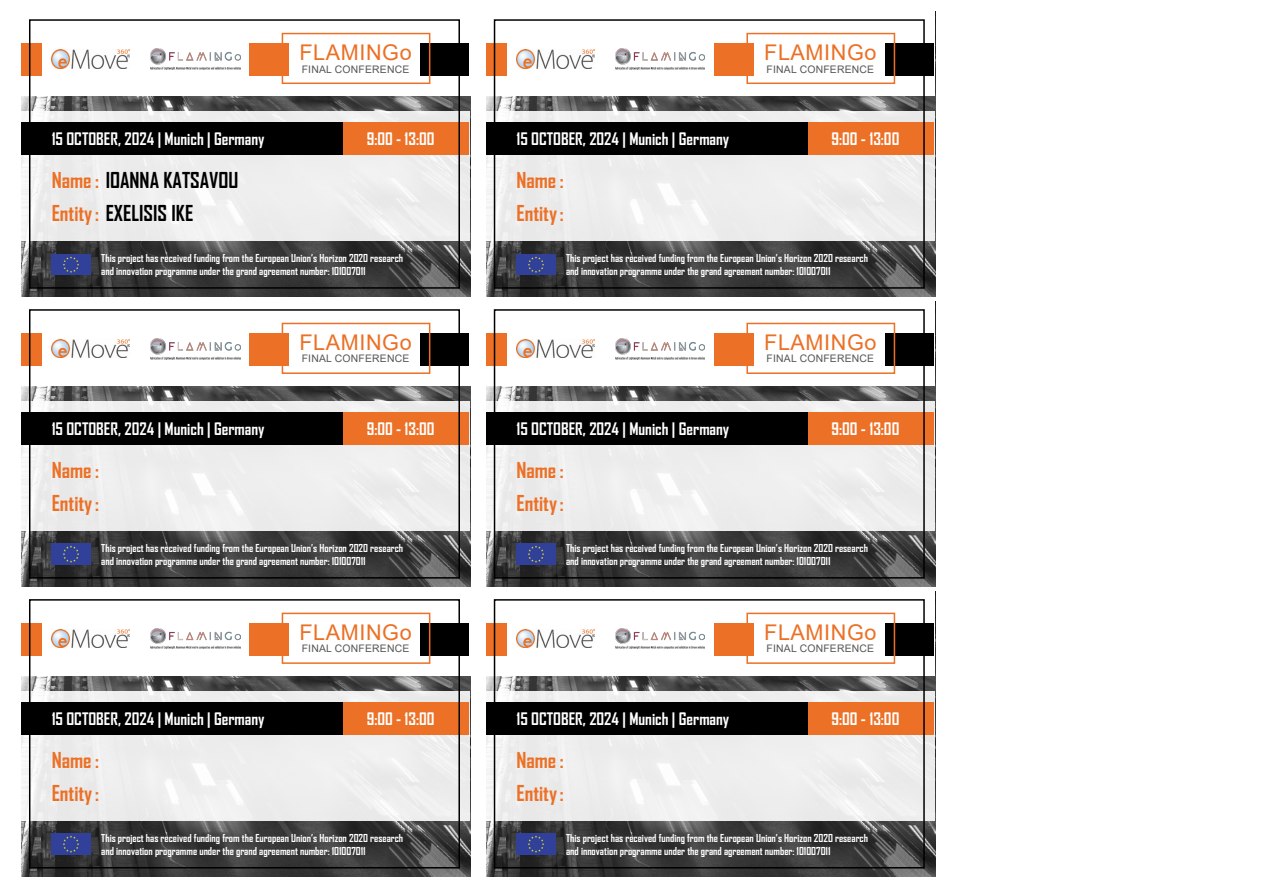
<style>
.page{position:relative;width:1263px;height:893px;background:#fff}
.page>*{position:absolute;margin:0;border:0;box-sizing:border-box;transform-origin:0 0}
.t1{font:21.6px "Arial";letter-spacing:.03em;color:#ec7025}
.t2{font:700 21px/33px "Agency FB";color:#ec7025}
.t3{font:700 21px/33px "Agency FB";color:#000}
.t4{font:700 16.5px "Agency FB";color:#fff}
.t5{font:700 10.5px/12.6px "Agency FB";color:#fff}
.t6{font:10.35px "Arial";letter-spacing:.02em;color:#565655}
.s1{color:#ec7025}
</style>
<div class="page">
<img style="left:21px;top:96px;width:449px;height:201px">
<div style="left:21px;top:111px;width:449px;height:129px;background:#eee"></div>
<div style="left:21px;top:123px;width:335px;height:32px;background:#000"></div>
<div style="left:21px;top:43px;width:21px;height:32px;background:#ec7025"></div>
<img style="left:52px;top:49px;width:78px;height:19px">
<img style="left:151px;top:48px;width:89px;height:21px">
<div style="left:420px;top:43px;width:49px;height:32px;background:#000"></div>
<div style="left:282px;top:33px;width:148px;height:51px;border:2px solid #ec7025"></div>
<img style="left:52px;top:254px;width:39px;height:21px">
<div style="left:249px;top:43px;width:39px;height:32px;background:#ec7025"></div>
<div style="left:344px;top:123px;width:125px;height:32px;background:#ec7025"></div>
<div style="left:29px;top:19px;width:431px;height:270px;border:2px solid #000"></div>
<img style="left:21px;top:386px;width:449px;height:200px">
<div style="left:21px;top:401px;width:449px;height:129px;background:#eee"></div>
<div style="left:21px;top:413px;width:335px;height:32px;background:#000"></div>
<div style="left:21px;top:333px;width:21px;height:32px;background:#ec7025"></div>
<img style="left:52px;top:339px;width:78px;height:19px">
<img style="left:151px;top:338px;width:89px;height:21px">
<div style="left:420px;top:333px;width:49px;height:32px;background:#000"></div>
<div style="left:282px;top:323px;width:148px;height:51px;border:2px solid #ec7025"></div>
<img style="left:52px;top:544px;width:39px;height:21px">
<div style="left:249px;top:333px;width:39px;height:32px;background:#ec7025"></div>
<div style="left:344px;top:413px;width:125px;height:32px;background:#ec7025"></div>
<div style="left:29px;top:309px;width:431px;height:270px;border:2px solid #000"></div>
<img style="left:21px;top:676px;width:449px;height:200px">
<div style="left:21px;top:691px;width:449px;height:129px;background:#eee"></div>
<div style="left:21px;top:703px;width:335px;height:32px;background:#000"></div>
<div style="left:21px;top:623px;width:21px;height:32px;background:#ec7025"></div>
<img style="left:52px;top:629px;width:78px;height:19px">
<img style="left:151px;top:628px;width:89px;height:21px">
<div style="left:420px;top:623px;width:49px;height:32px;background:#000"></div>
<div style="left:282px;top:613px;width:148px;height:51px;border:2px solid #ec7025"></div>
<img style="left:52px;top:834px;width:39px;height:20px">
<div style="left:249px;top:623px;width:39px;height:32px;background:#ec7025"></div>
<div style="left:344px;top:703px;width:125px;height:32px;background:#ec7025"></div>
<div style="left:29px;top:599px;width:431px;height:269px;border:2px solid #000"></div>
<img style="left:486px;top:96px;width:449px;height:201px">
<div style="left:486px;top:111px;width:449px;height:129px;background:#ededed"></div>
<div style="left:486px;top:123px;width:334px;height:32px;background:#000"></div>
<div style="left:486px;top:43px;width:20px;height:32px;background:#ec7025"></div>
<img style="left:516px;top:49px;width:78px;height:19px">
<img style="left:616px;top:48px;width:89px;height:21px">
<div style="left:885px;top:43px;width:48px;height:32px;background:#000"></div>
<div style="left:746px;top:33px;width:149px;height:51px;border:2px solid #ec7025"></div>
<img style="left:516px;top:254px;width:40px;height:21px">
<div style="left:714px;top:43px;width:39px;height:32px;background:#ec7025"></div>
<div style="left:808px;top:123px;width:125px;height:32px;background:#ec7025"></div>
<div style="left:494px;top:19px;width:431px;height:270px;border:2px solid #000"></div>
<img style="left:486px;top:386px;width:449px;height:200px">
<div style="left:486px;top:401px;width:449px;height:129px;background:#ededed"></div>
<div style="left:486px;top:413px;width:334px;height:32px;background:#000"></div>
<div style="left:486px;top:333px;width:20px;height:32px;background:#ec7025"></div>
<img style="left:516px;top:339px;width:78px;height:19px">
<img style="left:616px;top:338px;width:89px;height:21px">
<div style="left:885px;top:333px;width:48px;height:32px;background:#000"></div>
<div style="left:746px;top:323px;width:149px;height:51px;border:2px solid #ec7025"></div>
<img style="left:516px;top:544px;width:40px;height:21px">
<div style="left:714px;top:333px;width:39px;height:32px;background:#ec7025"></div>
<div style="left:808px;top:413px;width:125px;height:32px;background:#ec7025"></div>
<div style="left:494px;top:309px;width:431px;height:270px;border:2px solid #000"></div>
<img style="left:486px;top:676px;width:449px;height:200px">
<div style="left:486px;top:691px;width:449px;height:129px;background:#ededed"></div>
<div style="left:486px;top:703px;width:334px;height:32px;background:#000"></div>
<div style="left:486px;top:623px;width:20px;height:32px;background:#ec7025"></div>
<img style="left:516px;top:629px;width:78px;height:19px">
<img style="left:616px;top:628px;width:89px;height:21px">
<div style="left:885px;top:623px;width:48px;height:32px;background:#000"></div>
<div style="left:746px;top:613px;width:149px;height:51px;border:2px solid #ec7025"></div>
<img style="left:516px;top:834px;width:40px;height:20px">
<div style="left:714px;top:623px;width:39px;height:32px;background:#ec7025"></div>
<div style="left:808px;top:703px;width:125px;height:32px;background:#ec7025"></div>
<div style="left:494px;top:599px;width:431px;height:269px;border:2px solid #000"></div>
<h1 class="t1" style="left:299px;top:38px;width:114px">FLAMINGo</h1>
<p class="t6" style="left:302px;top:62px;width:109px">FINAL CONFERENCE</p>
<h1 class="t1" style="left:764px;top:38px;width:114px">FLAMINGo</h1>
<p class="t6" style="left:766px;top:62px;width:109px">FINAL CONFERENCE</p>
<h3 class="t4" style="left:52px;top:128px;width:214px">15 OCTOBER, 2024 | Munich | Germany</h3>
<h2 class="t3" style="left:52px;top:163px;width:188px"><span class="s1">Name :</span> IOANNA KATSAVOU<br><span class="s1">Entity:</span> EXELISIS IKE</h2>
<p class="t5" style="left:101px;top:252px;width:303px">This project has received funding from the European Union’s Horizon 2020 research and innovation programme under the grand agreement number: 101007011</p>
<h3 class="t4" style="left:367px;top:128px;width:69px">9:00 - 13:00</h3>
<h3 class="t4" style="left:516px;top:128px;width:214px">15 OCTOBER, 2024 | Munich | Germany</h3>
<h2 class="t2" style="left:516px;top:163px;width:49px">Name :<br>Entity:</h2>
<p class="t5" style="left:566px;top:252px;width:303px">This project has received funding from the European Union’s Horizon 2020 research and innovation programme under the grand agreement number: 101007011</p>
<h3 class="t4" style="left:831px;top:128px;width:69px">9:00 - 13:00</h3>
<h1 class="t1" style="left:299px;top:327px;width:114px">FLAMINGo</h1>
<p class="t6" style="left:302px;top:352px;width:109px">FINAL CONFERENCE</p>
<h1 class="t1" style="left:764px;top:327px;width:114px">FLAMINGo</h1>
<p class="t6" style="left:766px;top:352px;width:109px">FINAL CONFERENCE</p>
<h3 class="t4" style="left:52px;top:418px;width:214px">15 OCTOBER, 2024 | Munich | Germany</h3>
<h2 class="t2" style="left:52px;top:453px;width:49px">Name :<br>Entity:</h2>
<p class="t5" style="left:101px;top:541px;width:303px">This project has received funding from the European Union’s Horizon 2020 research and innovation programme under the grand agreement number: 101007011</p>
<h3 class="t4" style="left:367px;top:418px;width:69px">9:00 - 13:00</h3>
<h3 class="t4" style="left:516px;top:418px;width:214px">15 OCTOBER, 2024 | Munich | Germany</h3>
<h2 class="t2" style="left:516px;top:453px;width:49px">Name :<br>Entity:</h2>
<p class="t5" style="left:566px;top:541px;width:303px">This project has received funding from the European Union’s Horizon 2020 research and innovation programme under the grand agreement number: 101007011</p>
<h3 class="t4" style="left:831px;top:418px;width:69px">9:00 - 13:00</h3>
<h1 class="t1" style="left:299px;top:617px;width:114px">FLAMINGo</h1>
<p class="t6" style="left:302px;top:642px;width:109px">FINAL CONFERENCE</p>
<h1 class="t1" style="left:764px;top:617px;width:114px">FLAMINGo</h1>
<p class="t6" style="left:766px;top:642px;width:109px">FINAL CONFERENCE</p>
<h3 class="t4" style="left:52px;top:708px;width:214px">15 OCTOBER, 2024 | Munich | Germany</h3>
<h2 class="t2" style="left:52px;top:743px;width:49px">Name :<br>Entity:</h2>
<p class="t5" style="left:101px;top:831px;width:303px">This project has received funding from the European Union’s Horizon 2020 research and innovation programme under the grand agreement number: 101007011</p>
<h3 class="t4" style="left:367px;top:708px;width:69px">9:00 - 13:00</h3>
<h3 class="t4" style="left:516px;top:708px;width:214px">15 OCTOBER, 2024 | Munich | Germany</h3>
<h2 class="t2" style="left:516px;top:743px;width:49px">Name :<br>Entity:</h2>
<p class="t5" style="left:566px;top:831px;width:303px">This project has received funding from the European Union’s Horizon 2020 research and innovation programme under the grand agreement number: 101007011</p>
<h3 class="t4" style="left:831px;top:708px;width:69px">9:00 - 13:00</h3>
</div>
